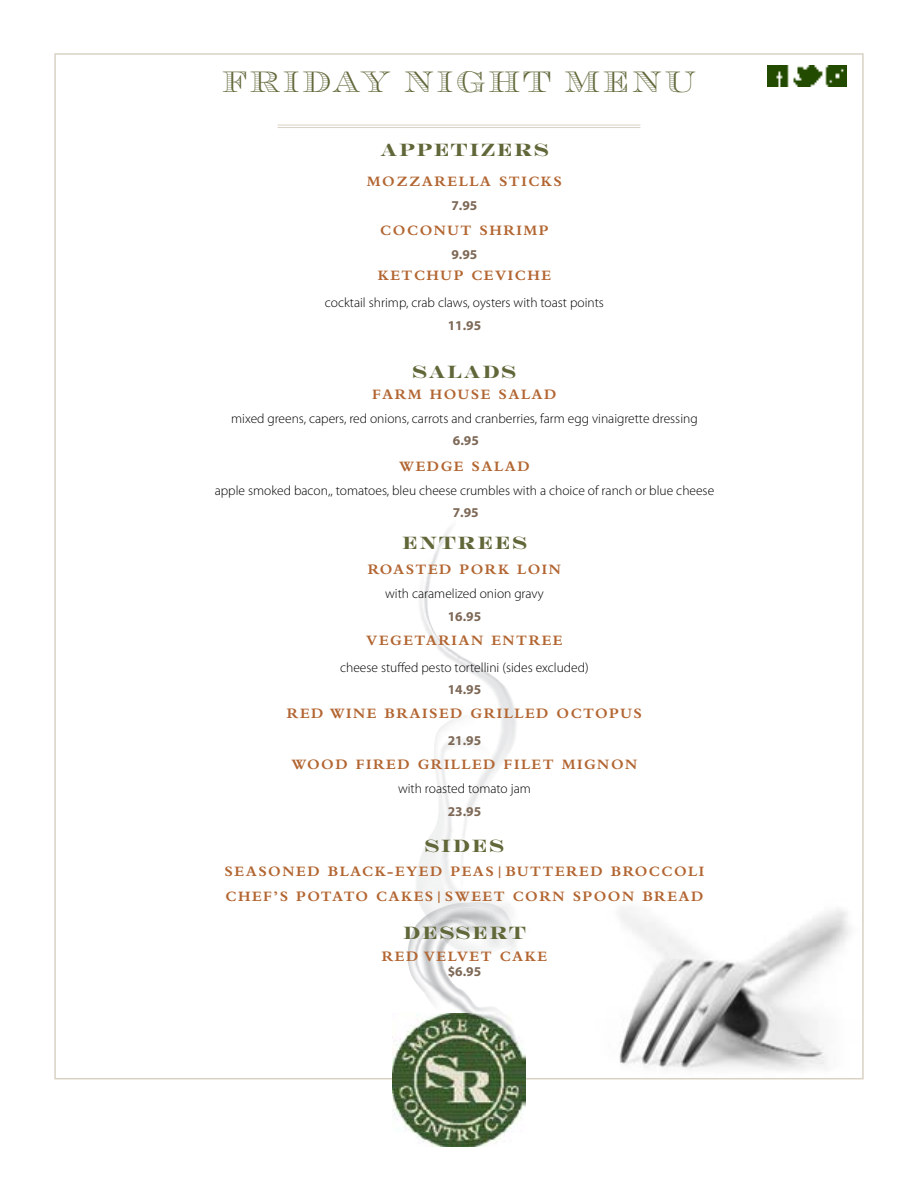
<style>
.page{position:relative;width:918px;height:1188px;background:#fff}
.page>*{position:absolute;margin:0;border:0;box-sizing:border-box;transform-origin:0 0}
.t1{font:30px "Engravers DT Shaded";letter-spacing:.1em;color:#616738}
.t2{font:18px "Engravers DT Solid";letter-spacing:.1em;color:#616738}
.t3{font:700 15px/25.5px "Bembo Std";letter-spacing:.1em;color:#b26531}
.t4{font:300 13.5px "Myriad Pro";color:#000}
.t5{font:700 13.5px "Myriad Pro";color:#7d6856}
</style>
<div class="page">
<img style="left:572px;top:909px;width:292px;height:171px">
<img style="left:392px;top:1024px;width:134px;height:123px">
<hr style="left:278px;top:125px;width:362px;height:1px;background:#d9d2c4">
<hr style="left:278px;top:127px;width:362px;height:1px;background:#d9d2c4">
<img style="left:420px;top:934px;width:106px;height:126px">
<img style="left:425px;top:902px;width:87px;height:14px">
<img style="left:407px;top:916px;width:39px;height:95px">
<img style="left:416px;top:925px;width:100px;height:80px">
<img style="left:431px;top:908px;width:85px;height:41px">
<img style="left:418px;top:527px;width:99px;height:358px">
<img style="left:459px;top:755px;width:41px;height:144px">
<img style="left:768px;top:66px;width:79px;height:21px">
<h1 class="t1" style="left:222px;top:65px;width:475px">FRIDAY NIGHT MENU</h1>
<h2 class="t2" style="left:380px;top:139px;width:169px">APPETIZERS</h2>
<p class="t3" style="left:367px;top:168px;width:197px">MOZZARELLA STICKS</p>
<p class="t5" style="left:451px;top:196px;width:27px">7.95</p>
<p class="t3" style="left:380px;top:217px;width:170px">COCONUT SHRIMP</p>
<p class="t5" style="left:451px;top:246px;width:27px">9.95</p>
<p class="t3" style="left:378px;top:262px;width:175px">KETCHUP CEVICHE</p>
<p class="t4" style="left:325px;top:295px;width:281px">cocktail shrimp, crab claws, oysters with toast points</p>
<p class="t5" style="left:448px;top:316px;width:35px">11.95</p>
<h2 class="t2" style="left:413px;top:361px;width:104px">SALADS</h2>
<p class="t3" style="left:372px;top:381px;width:186px">FARM HOUSE SALAD</p>
<p class="t4" style="left:231px;top:411px;width:468px">mixed greens, capers, red onions, carrots and cranberries, farm egg vinaigrette dressing</p>
<p class="t5" style="left:453px;top:432px;width:27px">6.95</p>
<p class="t3" style="left:399px;top:453px;width:132px">WEDGE SALAD</p>
<p class="t4" style="left:215px;top:483px;width:501px">apple smoked bacon,, tomatoes, bleu cheese crumbles with a choice of ranch or blue cheese</p>
<p class="t5" style="left:453px;top:504px;width:27px">7.95</p>
<h2 class="t2" style="left:402px;top:532px;width:126px">ENTREES</h2>
<p class="t3" style="left:368px;top:556px;width:195px">ROASTED PORK LOIN</p>
<p class="t4" style="left:385px;top:586px;width:160px">with caramelized onion gravy</p>
<p class="t5" style="left:448px;top:607px;width:35px">16.95</p>
<p class="t3" style="left:366px;top:627px;width:198px">VEGETARIAN ENTREE</p>
<p class="t4" style="left:340px;top:660px;width:250px">cheese stuffed pesto tortellini (sides excluded)</p>
<p class="t5" style="left:448px;top:681px;width:35px">14.95</p>
<p class="t3" style="left:287px;top:700px;width:356px">RED WINE BRAISED GRILLED OCTOPUS</p>
<p class="t5" style="left:448px;top:732px;width:35px">21.95</p>
<p class="t3" style="left:292px;top:751px;width:347px">WOOD FIRED GRILLED FILET MIGNON</p>
<p class="t4" style="left:398px;top:781px;width:134px">with roasted tomato jam</p>
<p class="t5" style="left:448px;top:802px;width:35px">23.95</p>
<h2 class="t2" style="left:425px;top:835px;width:80px">SIDES</h2>
<p class="t3" style="left:225px;top:858px;width:481px">SEASONED BLACK-EYED PEAS|BUTTERED BROCCOLI<br>CHEF’S POTATO CAKES|SWEET CORN SPOON BREAD</p>
<h2 class="t2" style="left:403px;top:922px;width:124px">DESSERT</h2>
<p class="t3" style="left:382px;top:943px;width:167px">RED VELVET CAKE</p>
<p class="t5" style="left:448px;top:963px;width:35px">$6.95</p>
</div>
